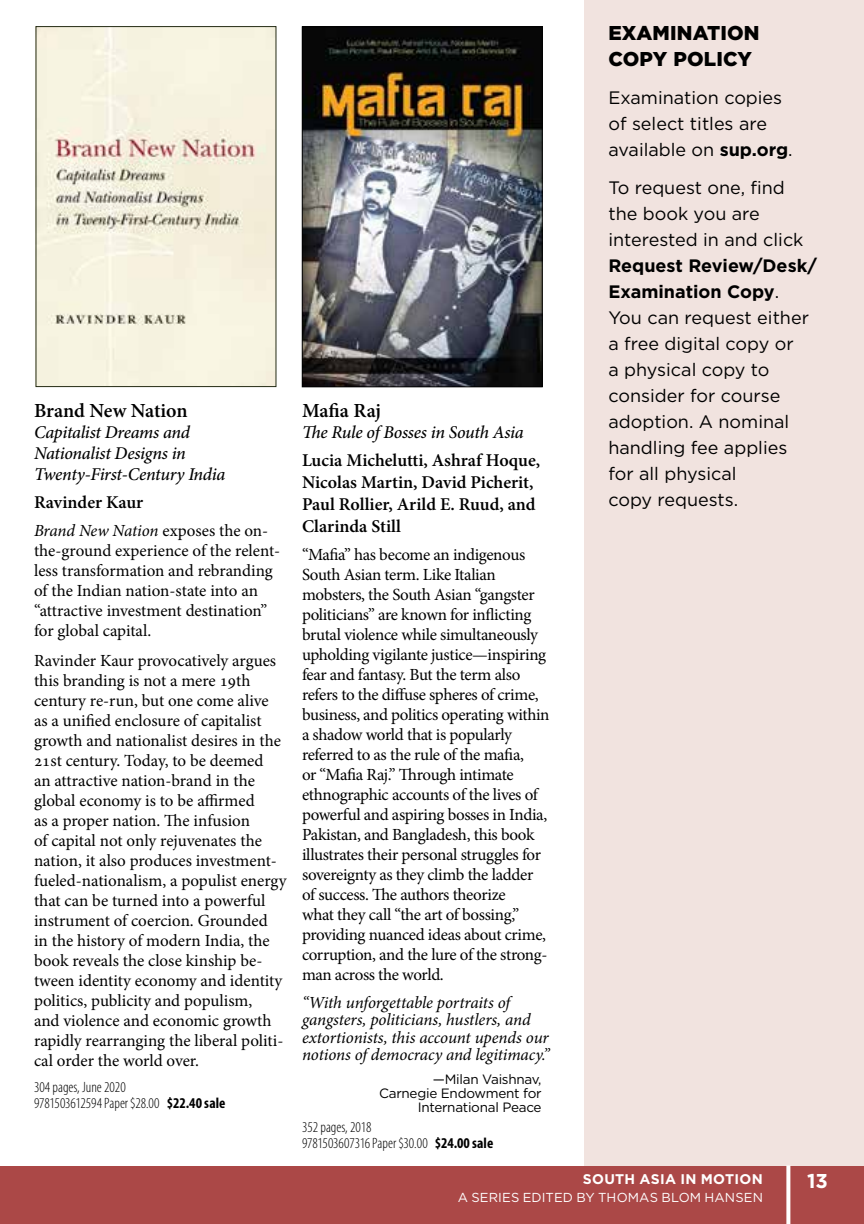
<style>
.page{position:relative;width:864px;height:1224px;background:#fff}
.page>*{position:absolute;margin:0;border:0;box-sizing:border-box;transform-origin:0 0}
.t1{font:600 20px "Minion Pro";letter-spacing:-.005em;color:#000}
.t2{font:900 20px "Gotham";letter-spacing:.01em;color:#000}
.t3{font:700 20px "Gotham";color:#fff}
.t4{font:18px/26px "Gotham";color:#000}
.t5{font:600 18px/22px "Minion Pro";color:#000}
.t6{font:italic 500 18px/21px "Minion Pro";letter-spacing:-.02em;color:#000}
.t7{font:17px/20px "Minion Pro";letter-spacing:-.01em;color:#000}
.t8{font:italic 17px/17.4px "Minion Pro";letter-spacing:-.01em;color:#000}
.t9{font:300 condensed 15px/16px "Myriad Pro";color:#000}
.t10{font:700 14px "Gotham";letter-spacing:.015em;color:#fff}
.t11{font:13.6px/14px "Gotham";letter-spacing:-.02em;color:#000;text-align:right}
.t12{font:13px "Gotham";color:#fff}
.s1{font-style:italic}
.s2{font-weight:700}
</style>
<div class="page">
<div style="left:584px;top:0;width:280px;height:1171px;background:#f1e3df"></div>
<div style="left:0;top:1166px;width:864px;height:58px;background:#ab4847"></div>
<svg style="left:786px;top:1165px;width:4px;height:59px"></svg>
<img style="left:38px;top:28px;width:236px;height:357px">
<div style="left:36px;top:26px;width:240px;height:361px;border:1px solid #242b15"></div>
<img style="left:304px;top:29px;width:237px;height:356px">
<div style="left:302px;top:27px;width:241px;height:360px;border:1px solid #000"></div>
<p class="t1" style="left:34px;top:397px;width:155px">Brand New Nation</p>
<p class="t6" style="left:34px;top:422px;width:193px">Capitalist Dreams and<br>Nationalist Designs in<br>Twenty-First-Century India</p>
<p class="t5" style="left:34px;top:492px;width:111px">Ravinder Kaur</p>
<p class="t7" style="left:34px;top:521px;width:248px"><span class="s1">Brand New Nation</span> exposes the on&shy;the-ground experience of the relent&shy;less transformation and rebranding of the Indian nation-state into an “attractive investment destination” for global capital.</p>
<p class="t7" style="left:34px;top:651px;width:254px">Ravinder Kaur provocatively argues this branding is not a mere 19th century re-run, but one come alive<br>as a unified enclosure of capitalist growth and nationalist desires in the 21st century. Today, to be deemed<br>an attractive nation-brand in the global economy is to be affirmed<br>as a proper nation. The infusion<br>of capital not only rejuvenates the nation, it also produces investment&shy;fueled-nationalism, a populist energy that can be turned into a powerful instrument of coercion. Grounded<br>in the history of modern India, the book reveals the close kinship be&shy;tween identity economy and identity politics, publicity and populism,<br>and violence and economic growth rapidly rearranging the liberal politi&shy;cal order the world over.</p>
<p class="t9" style="left:34px;top:1079px;width:193px">304 pages, June 2020<br>9781503612594 Paper $28.00 <span class="s2">$22.40 sale</span></p>
<p class="t1" style="left:302px;top:397px;width:81px">Mafia Raj</p>
<p class="t6" style="left:302px;top:422px;width:223px">The Rule of Bosses in South Asia</p>
<p class="t5" style="left:302px;top:450px;width:240px">Lucia Michelutti, Ashraf Hoque,<br>Nicolas Martin, David Picherit,<br>Paul Rollier, Arild E. Ruud, and<br>Clarinda Still</p>
<p class="t7" style="left:302px;top:545px;width:249px">“Mafia” has become an indigenous South Asian term. Like Italian mobsters, the South Asian “gangster politicians” are known for inflicting brutal violence while simultaneously upholding vigilante justice—inspiring fear and fantasy. But the term also refers to the diffuse spheres of crime, business, and politics operating within a shadow world that is popularly referred to as the rule of the mafia,<br>or “Mafia Raj.” Through intimate ethnographic accounts of the lives of powerful and aspiring bosses in India, Pakistan, and Bangladesh, this book illustrates their personal struggles for sovereignty as they climb the ladder of success. The authors theorize<br>what they call “the art of bossing,” providing nuanced ideas about crime, corruption, and the lure of the strong&shy;man across the world.</p>
<p class="t8" style="left:302px;top:994px;width:249px">“With unforgettable portraits of gangsters, politicians, hustlers, and extortionists, this account upends our notions of democracy and legitimacy.”</p>
<p class="t11" style="left:379px;top:1072px;width:164px">—Milan Vaishnav,<br>Carnegie Endowment for<br>International Peace</p>
<p class="t9" style="left:302px;top:1119px;width:193px">352 pages, 2018<br>9781503607316 Paper $30.00 <span class="s2">$24.00 sale</span></p>
<p class="t2" style="left:608px;top:19px;width:84px">EXAMINAT</p>
<p class="t2" style="left:720px;top:19px;width:23px">ION</p>
<p class="t2" style="left:608px;top:45px;width:31px">COPY</p>
<p class="t2" style="left:673px;top:45px;width:65px">POLICY</p>
<p class="t4" style="left:608px;top:84px;width:186px">Examination copies of select titles are available on <span class="s2">sup.org</span>.</p>
<p class="t4" style="left:608px;top:174px;width:197px">To request one, find the book you are interested in and click</p>
<p class="t4" style="left:608px;top:252px;width:210px"><span class="s2">Request Review/Desk/<br>Examination Copy</span>.<br>You can request either a free digital copy or<br>a physical copy to consider for course adoption. A nominal handling fee applies for all physical<br>copy requests.</p>
<p class="t10" style="left:583px;top:1171px;width:182px">South Asia in Motion</p>
<p class="t3" style="left:807px;top:1169px;width:22px">13</p>
<p class="t12" style="left:458px;top:1189px;width:23px">A series</p>
<p class="t12" style="left:523px;top:1189px;width:10px">edited</p>
<p class="t12" style="left:576px;top:1189px;width:42px">by Thomas</p>
<p class="t12" style="left:661px;top:1189px;width:20px">Blom</p>
<p class="t12" style="left:705px;top:1189px;width:21px">Hansen</p>
</div>
